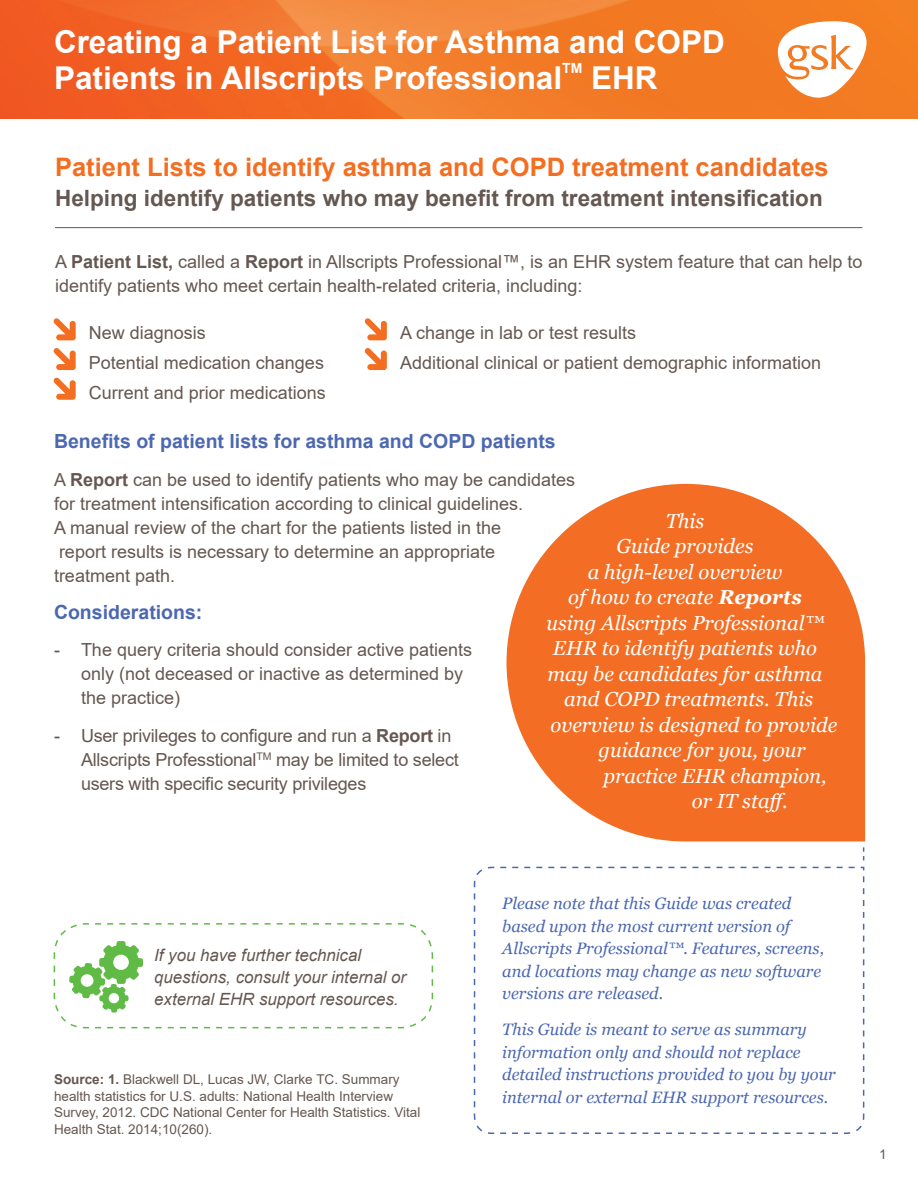
<style>
.page{position:relative;width:918px;height:1188px;background:#fff}
.page>*{position:absolute;margin:0;border:0;box-sizing:border-box;transform-origin:0 0}
.t1{font:700 31.5px/36px "Arial";color:#fff}
.Orange_Heading{font:700 25.5px "Arial";color:#f36e21}
.Brown_Heading{font:700 22.5px "Arial";color:#655751}
.callout_teardrop{font:italic 20.25px "Georgia";color:#fff}
.subhead_blue{font:700 19.5px "Arial";color:#4c68b1}
.Body_Text{font:18px/24px "Arial";color:#655751}
.arrow_bullet{font:18px "Arial";color:#655751}
.Bullet{font:18px "Arial";color:#655751}
.Body_Text-2{font:italic 16.8px/21.8px "Arial";color:#655751}
.callout_blue_box{font:italic 16.5px/22.5px "Georgia";color:#4c68b1}
.please_note{font:italic 16.5px/22.5px "Georgia";color:#4c68b1}
.t2{font:700 13.95px "Arial";color:#fff}
.Body_Text-3{font:13.5px/16.5px "Arial";color:#655751}
.s1{font-weight:700}
</style>
<div class="page">
<img style="left:0;top:0;width:918px;height:119px">
<svg style="left:778px;top:21px;width:89px;height:77px"></svg>
<svg style="left:507px;top:484px;width:358px;height:358px;fill:#f36e24"></svg>
<svg style="left:53px;top:923px;width:381px;height:106px"></svg>
<svg style="left:473px;top:866px;width:392px;height:268px"></svg>
<hr style="left:55px;top:227px;width:807px;height:1px;background:#655751">
<svg style="left:53px;top:318px;width:23px;height:22px"></svg>
<svg style="left:365px;top:318px;width:22px;height:22px"></svg>
<svg style="left:53px;top:348px;width:23px;height:22px"></svg>
<svg style="left:365px;top:348px;width:22px;height:22px"></svg>
<svg style="left:53px;top:377px;width:23px;height:23px"></svg>
<h1 class="t1" style="left:54px;top:24px;width:672px">Creating a Patient List for Asthma and COPD<br>Patients in Allscripts Professional</h1>
<p class="t2" style="left:562px;top:58px;width:22px">TM</p>
<h1 class="t1" style="left:591px;top:60px;width:68px">EHR</h1>
<p class="Orange_Heading" style="left:55px;top:149px;width:775px">Patient Lists to identify asthma and COPD treatment candidates</p>
<p class="Brown_Heading" style="left:55px;top:183px;width:769px">Helping identify patients who may benefit from treatment intensification</p>
<p class="Body_Text" style="left:55px;top:250px;width:809px">A <span class="s1">Patient List,</span> called a <span class="s1">Report</span> in Allscripts Professional™, is an EHR system feature that can help to identify patients who meet certain health-related criteria, including:</p>
<p class="Bullet" style="left:89px;top:321px;width:119px">New diagnosis</p>
<p class="arrow_bullet" style="left:89px;top:351px;width:237px">Potential medication changes</p>
<p class="arrow_bullet" style="left:89px;top:381px;width:239px">Current and prior medications</p>
<p class="Body_Text" style="left:400px;top:321px;width:238px">A change in lab or test results</p>
<p class="Body_Text" style="left:400px;top:351px;width:423px">Additional clinical or patient demographic information</p>
<p class="subhead_blue" style="left:54px;top:428px;width:503px">Benefits of patient lists for asthma and COPD patients</p>
<p class="Body_Text" style="left:54px;top:468px;width:523px">A <span class="s1">Report</span> can be used to identify patients who may be candidates for treatment intensification according to clinical guidelines.<br>A manual review of the chart for the patients listed in the<br>report results is necessary to determine an appropriate<br>treatment path.</p>
<p class="subhead_blue" style="left:54px;top:598px;width:150px">Considerations:</p>
<p class="Body_Text" style="left:81px;top:638px;width:393px;text-indent:-27px">- The query criteria should consider active patients only (not deceased or inactive as determined by the practice)</p>
<p class="Body_Text" style="left:81px;top:723px;width:379px;text-indent:-27px">- User privileges to configure and run a <span class="s1">Report</span> in<br>Allscripts Professtional<sup>TM</sup> may be limited to select users with specific security privileges</p>
<p class="callout_teardrop" style="left:666px;top:508px;width:40px">This</p>
<p class="callout_teardrop" style="left:616px;top:533px;width:139px">Guide provides</p>
<p class="callout_teardrop" style="left:588px;top:559px;width:196px">a high-level overview</p>
<p class="callout_teardrop" style="left:568px;top:584px;width:235px">of how to create <span class="s1">Reports</span></p>
<p class="callout_teardrop" style="left:546px;top:610px;width:279px">using Allscripts Professional™</p>
<p class="callout_teardrop" style="left:553px;top:635px;width:266px">EHR to identify patients who</p>
<p class="callout_teardrop" style="left:548px;top:661px;width:277px">may be candidates for asthma</p>
<p class="callout_teardrop" style="left:564px;top:686px;width:250px">and COPD treatments. This</p>
<p class="callout_teardrop" style="left:551px;top:712px;width:288px">overview is designed to provide</p>
<p class="callout_teardrop" style="left:599px;top:737px;width:209px">guidance for you, your</p>
<p class="callout_teardrop" style="left:603px;top:763px;width:225px">practice EHR champion,</p>
<p class="callout_teardrop" style="left:692px;top:788px;width:99px">or IT staff.</p>
<p class="Body_Text-2" style="left:154px;top:945px;width:253px">If you have further technical questions, consult your internal or external EHR support resources.</p>
<p class="Body_Text-3" style="left:54px;top:1071px;width:368px"><span class="s1">Source: 1.</span> Blackwell DL, Lucas JW, Clarke TC. Summary health statistics for U.S. adults: National Health Interview Survey, 2012. CDC National Center for Health Statistics. Vital Health Stat. 2014;10(260).</p>
<p class="callout_blue_box" style="left:502px;top:892px;width:323px">Please note that this Guide was created based upon the most current version of Allscripts Professional™. Features, screens, and locations may change as new software versions are released.</p>
<p class="please_note" style="left:502px;top:1018px;width:335px">This Guide is meant to serve as summary information only and should not replace detailed instructions provided to you by your internal or external EHR support resources.</p>
<p class="Body_Text-3" style="left:879px;top:1146px;width:9px">1</p>
</div>
